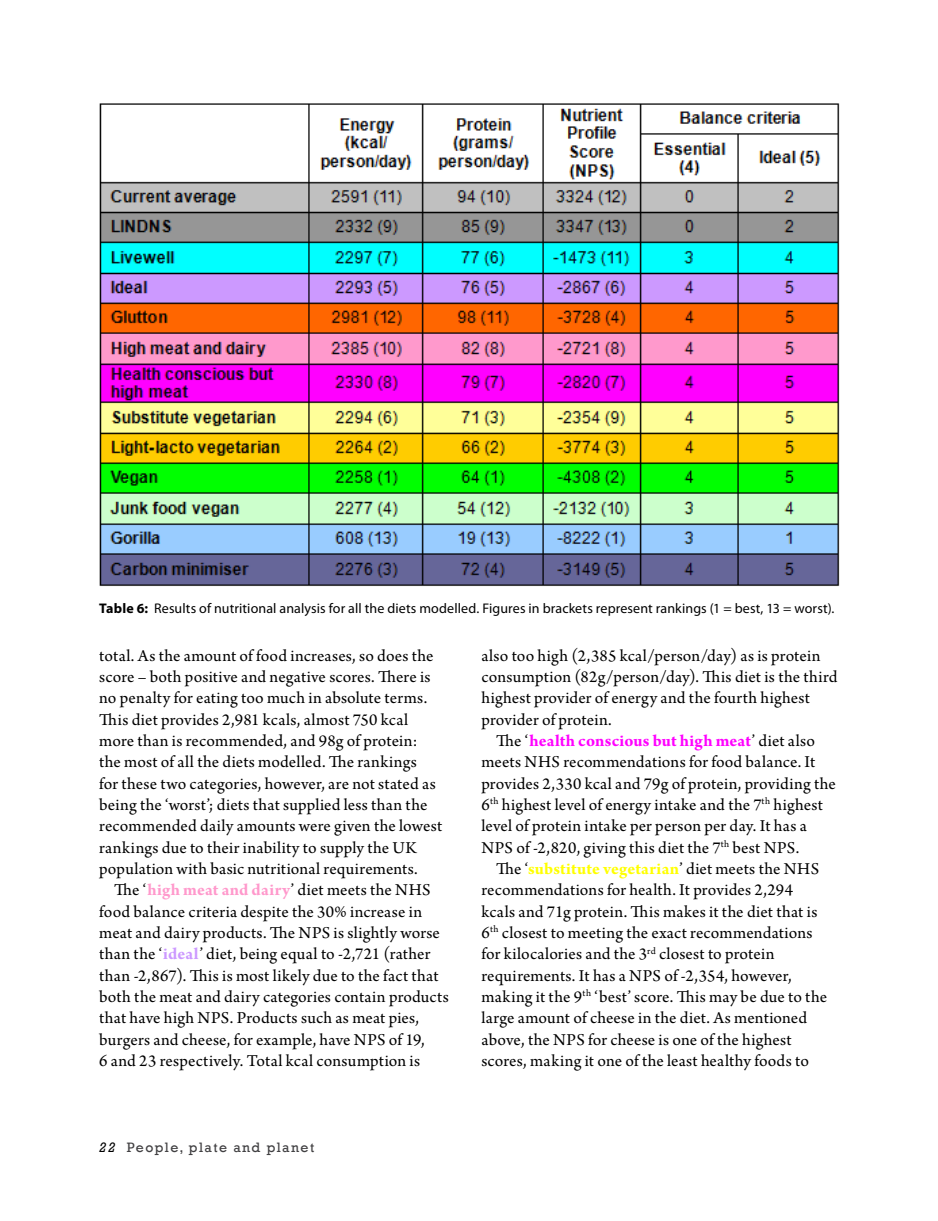
<style>
.page{position:relative;width:938px;height:1221px;background:#fff}
.page>*{position:absolute;margin:0;border:0;box-sizing:border-box;transform-origin:0 0}
.t1{font:17.5px/21.3px "Arno Pro";letter-spacing:.01em;color:#000}
.t2{font:14px "Myriad Pro";letter-spacing:.01em;color:#000}
.t3{font:14px "Rockwell";letter-spacing:.1em;color:#414042}
.s1{font-weight:700}
.s2{font-weight:700;color:#f9c}
.s3{font-weight:700;color:#c9f}
.s4{font-style:italic;color:#000}
.s5{font-weight:700;color:#f0f}
.s6{font-weight:700;color:#ff0}
</style>
<div class="page">
<img style="left:99px;top:103px;width:741px;height:483px">
<p class="t2" style="left:99px;top:599px;width:736px"><span class="s1">Table 6:</span> Results of nutritional analysis for all the diets modelled. Figures in brackets represent rankings (1 = best, 13 = worst).</p>
<p class="t1" style="left:99px;top:645px;width:344px">total. As the amount of food increases, so does the score – both positive and negative scores. There is no penalty for eating too much in absolute terms.<br>This diet provides 2,981 kcals, almost 750 kcal more than is recommended, and 98g of protein: the most of all the diets modelled. The rankings<br>for these two categories, however, are not stated as being the ‘worst’; diets that supplied less than the recommended daily amounts were given the lowest rankings due to their inability to supply the UK population with basic nutritional requirements.</p>
<p class="t1" style="left:99px;top:880px;width:351px;text-indent:15px">The ‘<span class="s2">high meat and dairy</span>’ diet meets the NHS food balance criteria despite the 30% increase in meat and dairy products. The NPS is slightly worse than the ‘<span class="s3">ideal</span>’ diet, being equal to -2,721 (rather than -2,867). This is most likely due to the fact that both the meat and dairy categories contain products that have high NPS. Products such as meat pies, burgers and cheese, for example, have NPS of 19,<br>6 and 23 respectively. Total kcal consumption is</p>
<p class="t3" style="left:99px;top:1139px;width:216px"><span class="s4">22</span> People, plate and planet</p>
<p class="t1" style="left:481px;top:645px;width:357px">also too high (2,385 kcal/person/day) as is protein consumption (82g/person/day). This diet is the third highest provider of energy and the fourth highest provider of protein.</p>
<p class="t1" style="left:481px;top:731px;width:356px;text-indent:15px">The ‘<span class="s5">health conscious but high meat</span>’ diet also meets NHS recommendations for food balance. It provides 2,330 kcal and 79g of protein, providing the 6<sup>th</sup> highest level of energy intake and the 7<sup>th</sup> highest level of protein intake per person per day. It has a NPS of -2,820, giving this diet the 7<sup>th</sup> best NPS.</p>
<p class="t1" style="left:481px;top:859px;width:347px;text-indent:15px">The ‘<span class="s6">substitute vegetarian</span>’ diet meets the NHS recommendations for health. It provides 2,294 kcals and 71g protein. This makes it the diet that is 6<sup>th</sup> closest to meeting the exact recommendations for kilocalories and the 3<sup>rd</sup> closest to protein requirements. It has a NPS of -2,354, however, making it the 9<sup>th</sup> ‘best’ score. This may be due to the large amount of cheese in the diet. As mentioned above, the NPS for cheese is one of the highest scores, making it one of the least healthy foods to</p>
</div>
